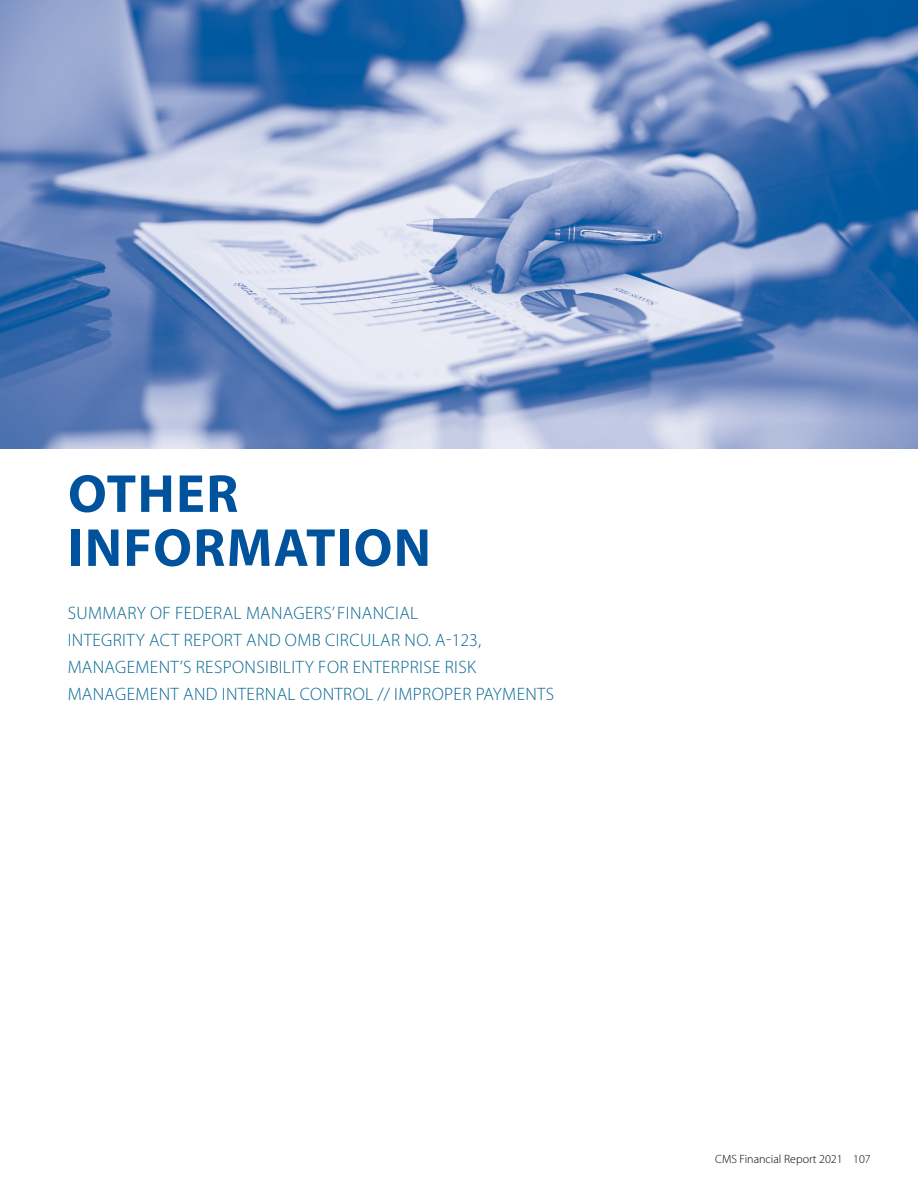
<style>
.page{position:relative;width:918px;height:1188px;background:#fff}
.page>*{position:absolute;margin:0;border:0;box-sizing:border-box;transform-origin:0 0}
.t1{font:700 54px/54px "Myriad Pro";letter-spacing:.025em;color:#00529c}
.t2{font:300 18px/27px "Myriad Pro";letter-spacing:.02em;color:#086792}
.t3{font:300 12px "Myriad Pro";color:#000}
</style>
<div class="page">
<img style="left:0;top:0;width:918px;height:449px">
<p class="t1" style="left:68px;top:467px;width:364px">OTHER<br>INFORMATION</p>
<p class="t2" style="left:68px;top:600px;width:488px">SUMMARY OF FEDERAL MANAGERS’ FINANCIAL<br>INTEGRITY ACT REPORT AND OMB CIRCULAR NO. A-123, MANAGEMENT’S RESPONSIBILITY FOR ENTERPRISE RISK MANAGEMENT AND INTERNAL CONTROL // IMPROPER PAYMENTS</p>
<p class="t3" style="left:715px;top:1152px;width:157px">CMS Financial Report 2021 107</p>
</div>
